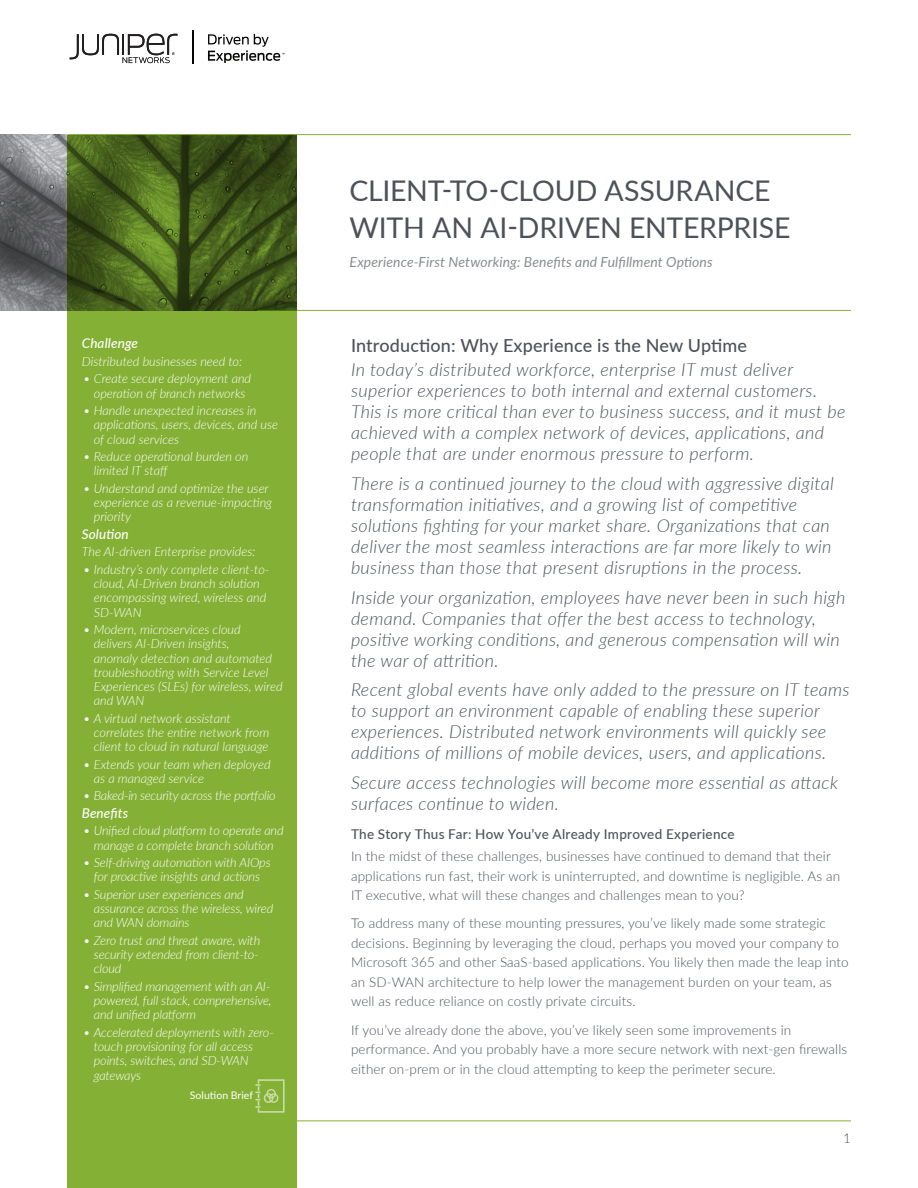
<style>
.page{position:relative;width:918px;height:1188px;background:#fff}
.page>*{position:absolute;margin:0;border:0;box-sizing:border-box;transform-origin:0 0}
.t1{font:28.5px/37.5px "Lato";letter-spacing:-.005em;color:#4d525a}
.Intro_Paragraph{font:italic 300 18px/21px "Lato";letter-spacing:.02em;color:#4d525a}
.t2{font:500 18px "Lato";letter-spacing:.01em;color:#4d525a}
.Subtitle{font:italic 13.95px "Lato";letter-spacing:.01em;color:#898d90}
.t3{font:300 13.5px/19.5px "Lato";letter-spacing:.01em;color:#4d525a}
.t4{font:500 13.5px "Lato";letter-spacing:.02em;color:#4d525a}
.Sidebar_head{font:italic 500 13.5px "Lato";letter-spacing:.01em;color:#fff}
.Sidebar_text{font:italic 300 12.75px/14.2px "Lato";letter-spacing:-.005em;color:#fff}
.t5{font:10.5px "Lato";color:#fff}
</style>
<div class="page">
<img style="left:0;top:134px;width:68px;height:177px">
<hr style="left:68px;top:134px;width:783px;height:1px;background:#84b135">
<hr style="left:257px;top:310px;width:594px;height:1px;background:#84b135">
<svg style="left:68px;top:135px;width:229px;height:1053px;background:#79a230"></svg>
<hr style="left:297px;top:1120px;width:554px;height:1px;background:#84b135">
<hr style="left:192px;top:30px;width:2px;height:34px;background:#050504">
<svg style="left:70px;top:34px;width:107px;height:29px"></svg>
<svg style="left:208px;top:34px;width:77px;height:29px"></svg>
<svg style="left:255px;top:1079px;width:30px;height:34px"></svg>
<p class="Sidebar_head" style="left:82px;top:334px;width:58px">Challenge</p>
<p class="Sidebar_text" style="left:82px;top:354px;width:162px">Distributed businesses need to:</p>
<p class="Sidebar_text" style="left:83px;top:371px;width:169px;text-align:center">• Create secure deployment and operation of branch networks</p>
<p class="Sidebar_text" style="left:94px;top:403px;width:186px;text-indent:-10px">• Handle unexpected increases in applications, users, devices, and use of cloud services</p>
<p class="Sidebar_text" style="left:94px;top:449px;width:156px;text-indent:-10px">• Reduce operational burden on limited IT staff</p>
<p class="Sidebar_text" style="left:94px;top:481px;width:180px;text-indent:-10px">• Understand and optimize the user experience as a revenue-impacting priority</p>
<p class="Sidebar_head" style="left:82px;top:524px;width:48px">Solution</p>
<p class="Sidebar_text" style="left:82px;top:544px;width:175px">The AI-driven Enterprise provides:</p>
<p class="Sidebar_text" style="left:94px;top:562px;width:177px;text-indent:-10px">• Industry’s only complete client-to&shy;cloud, AI-Driven branch solution encompassing wired, wireless and<br>SD-WAN</p>
<p class="Sidebar_text" style="left:94px;top:622px;width:190px;text-indent:-10px">• Modern, microservices cloud delivers AI-Driven insights,<br>anomaly detection and automated troubleshooting with Service Level<br>Experiences (SLEs) for wireless, wired and WAN</p>
<p class="Sidebar_text" style="left:94px;top:711px;width:177px;text-indent:-10px">• A virtual network assistant correlates the entire network from client to cloud in natural language</p>
<p class="Sidebar_text" style="left:94px;top:757px;width:178px;text-indent:-10px">• Extends your team when deployed as a managed service</p>
<p class="Sidebar_text" style="left:83px;top:788px;width:194px">• Baked-in security across the portfolio</p>
<p class="Sidebar_head" style="left:82px;top:803px;width:48px">Benefits</p>
<p class="Sidebar_text" style="left:83px;top:823px;width:202px;text-align:center">• Unified cloud platform to operate and manage a complete branch solution</p>
<p class="Sidebar_text" style="left:83px;top:855px;width:189px;text-align:center">• Self-driving automation with AIOps for proactive insights and actions</p>
<p class="Sidebar_text" style="left:94px;top:887px;width:181px;text-indent:-10px">• Superior user experiences and assurance across the wireless, wired and WAN domains</p>
<p class="Sidebar_text" style="left:94px;top:933px;width:168px;text-indent:-10px">• Zero trust and threat aware, with security extended from client-to&shy;cloud</p>
<p class="Sidebar_text" style="left:94px;top:979px;width:179px;text-align:justify;text-indent:-10px">• Simplified management with an AI&shy;powered, full stack, comprehensive, and unified platform</p>
<p class="Sidebar_text" style="left:94px;top:1025px;width:182px;text-indent:-10px">• Accelerated deployments with zero&shy;touch provisioning for all access points, switches, and SD-WAN gateways</p>
<p class="t5" style="left:190px;top:1088px;width:65px">Solution Brief</p>
<p class="t1" style="left:349px;top:170px;width:443px">CLIENT-TO-CLOUD ASSURANCE<br>WITH AN AI-DRIVEN ENTERPRISE</p>
<p class="Subtitle" style="left:349px;top:252px;width:365px">Experience-First Networking: Benefits and Fulfillment Options</p>
<h1 class="t2" style="left:351px;top:332px;width:398px">Introduction: Why Experience is the New Uptime</h1>
<p class="Intro_Paragraph" style="left:351px;top:359px;width:496px">In today’s distributed workforce, enterprise IT must deliver superior experiences to both internal and external customers.<br>This is more critical than ever to business success, and it must be achieved with a complex network of devices, applications, and people that are under enormous pressure to perform.</p>
<p class="Intro_Paragraph" style="left:351px;top:472px;width:484px">There is a continued journey to the cloud with aggressive digital transformation initiatives, and a growing list of competitive solutions fighting for your market share. Organizations that can deliver the most seamless interactions are far more likely to win business than those that present disruptions in the process.</p>
<p class="Intro_Paragraph" style="left:351px;top:586px;width:496px">Inside your organization, employees have never been in such high demand. Companies that offer the best access to technology, positive working conditions, and generous compensation will win the war of attrition.</p>
<p class="Intro_Paragraph" style="left:351px;top:679px;width:500px">Recent global events have only added to the pressure on IT teams to support an environment capable of enabling these superior experiences. Distributed network environments will quickly see additions of millions of mobile devices, users, and applications.</p>
<p class="Intro_Paragraph" style="left:351px;top:771px;width:488px">Secure access technologies will become more essential as attack surfaces continue to widen.</p>
<h2 class="t4" style="left:351px;top:824px;width:385px">The Story Thus Far: How You’ve Already Improved Experience</h2>
<p class="t3" style="left:351px;top:846px;width:491px">In the midst of these challenges, businesses have continued to demand that their applications run fast, their work is uninterrupted, and downtime is negligible. As an<br>IT executive, what will these changes and challenges mean to you?</p>
<p class="t3" style="left:351px;top:913px;width:499px">To address many of these mounting pressures, you’ve likely made some strategic decisions. Beginning by leveraging the cloud, perhaps you moved your company to Microsoft 365 and other SaaS-based applications. You likely then made the leap into an SD-WAN architecture to help lower the management burden on your team, as well as reduce reliance on costly private circuits.</p>
<p class="t3" style="left:351px;top:1020px;width:498px">If you’ve already done the above, you’ve likely seen some improvements in performance. And you probably have a more secure network with next-gen firewalls either on-prem or in the cloud attempting to keep the perimeter secure.</p>
<p class="t3" style="left:843px;top:1128px;width:9px">1</p>
</div>
